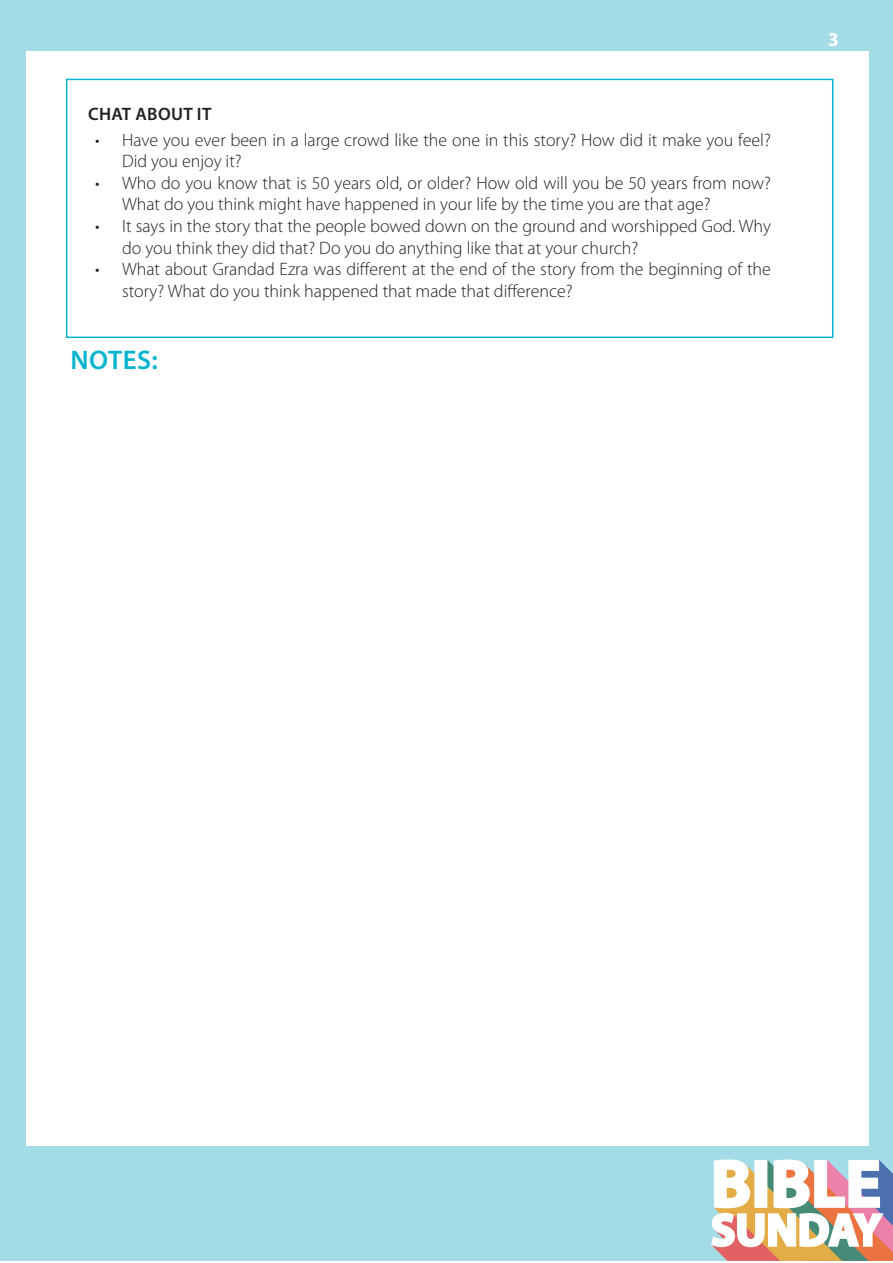
<style>
.page{position:relative;width:893px;height:1263px;background:#fff}
.page>*{position:absolute;margin:0;border:0;box-sizing:border-box;transform-origin:0 0}
.t1{font:600 27px "Myriad Pro";letter-spacing:.02em;color:#07b3cf}
.t2{font:700 19.5px "Myriad Pro";color:#fff}
.t3{font:300 18px/21.6px "Myriad Pro";color:#231f20}
.t4{font:600 18px "Myriad Pro";letter-spacing:.02em;color:#231f20}
</style>
<div class="page">
<div style="left:0;top:0;width:893px;height:1261px;background:#a3dce7"></div>
<div style="left:27px;top:51px;width:842px;height:1095px;background:#fff"></div>
<svg style="left:711px;top:1159px;width:182px;height:102px;background:#dcc8bc"></svg>
<div style="left:66px;top:79px;width:767px;height:259px;border:2px solid #07b3cf"></div>
<p class="t4" style="left:88px;top:102px;width:125px">CHAT ABOUT IT</p>
<p class="t3" style="left:122px;top:129px;width:650px;text-indent:-27px">• Have you ever been in a large crowd like the one in this story? How did it make you feel?<br>Did you enjoy it?</p>
<p class="t3" style="left:122px;top:172px;width:650px;text-indent:-27px">• Who do you know that is 50 years old, or older? How old will you be 50 years from now?<br>What do you think might have happened in your life by the time you are that age?</p>
<p class="t3" style="left:122px;top:216px;width:650px;text-indent:-27px">• It says in the story that the people bowed down on the ground and worshipped God. Why do you think they did that? Do you do anything like that at your church?</p>
<p class="t3" style="left:122px;top:259px;width:650px;text-indent:-27px">• What about Grandad Ezra was different at the end of the story from the beginning of the story? What do you think happened that made that difference?</p>
<h1 class="t1" style="left:70px;top:343px;width:89px">NOTES:</h1>
<p class="t2" style="left:828px;top:27px;width:12px">3</p>
</div>
